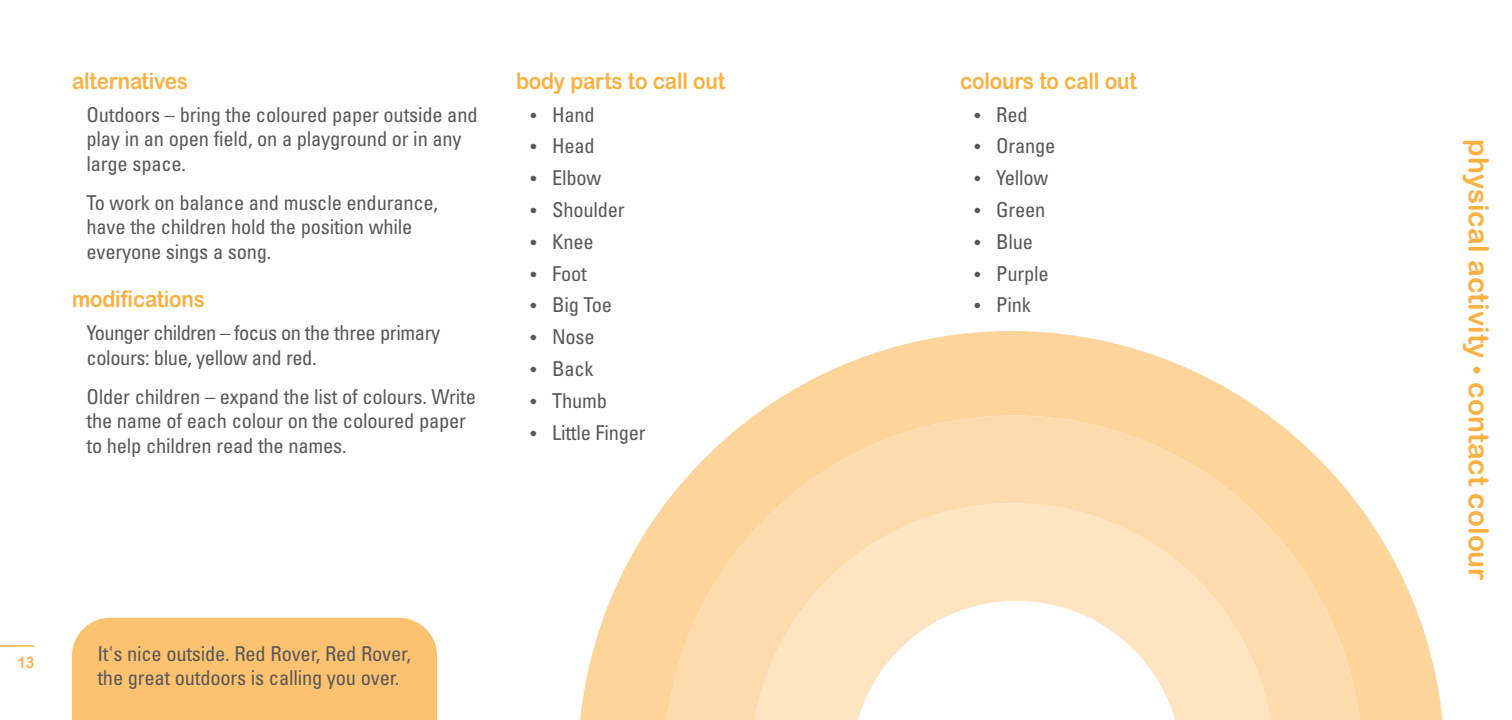
<style>
.page{position:relative;width:1512px;height:720px;background:#fff}
.page>*{position:absolute;margin:0;border:0;box-sizing:border-box;transform-origin:0 0}
.t1{font:28px "Arial Rounded MT Bold";color:#fbb03f}
.t2{font:23px "Arial Rounded MT Bold";letter-spacing:-.01em;color:#fbb03f;scale:.9 1}
.t3{font:condensed 20.4px/24.6px "Univers";letter-spacing:-.01em;color:#57585a}
.t4{font:16px/18.4px "Arial Rounded MT Bold";color:#fbb03f;text-align:right;scale:.9 1}
.s1{font-size:18px}
.s2{font-size:23px}
</style>
<div class="page">
<svg style="left:580px;top:331px;width:863px;height:389px"></svg>
<svg style="left:665px;top:415px;width:697px;height:305px;background:#fddaab"></svg>
<svg style="left:752px;top:503px;width:522px;height:217px;fill:#fee4c0"></svg>
<div style="left:72px;top:618px;width:365px;height:102px;background:#fdc26f"></div>
<p class="t2" style="left:72px;top:67px;width:130px">alternatives</p>
<p class="t3" style="left:87px;top:104px;width:393px">Outdoors – bring the coloured paper outside and play in an open field, on a playground or in any large space.</p>
<p class="t3" style="left:87px;top:192px;width:353px">To work on balance and muscle endurance, have the children hold the position while everyone sings a song.</p>
<p class="t2" style="left:72px;top:286px;width:149px">modifications</p>
<p class="t3" style="left:87px;top:322px;width:355px">Younger children – focus on the three primary colours: blue, yellow and red.</p>
<p class="t3" style="left:87px;top:386px;width:391px">Older children – expand the list of colours. Write the name of each colour on the coloured paper to help children read the names.</p>
<p class="t2" style="left:516px;top:67px;width:234px">body parts to call out</p>
<p class="t3" style="left:531px;top:104px;width:66px"><span class="s1">•</span> Hand</p>
<p class="t3" style="left:531px;top:136px;width:66px"><span class="s1">•</span> Head</p>
<p class="t3" style="left:531px;top:167px;width:72px"><span class="s1">•</span> Elbow</p>
<p class="t3" style="left:531px;top:199px;width:96px"><span class="s1">•</span> Shoulder</p>
<p class="t3" style="left:531px;top:231px;width:65px"><span class="s1">•</span> Knee</p>
<p class="t3" style="left:531px;top:263px;width:58px"><span class="s1">•</span> Foot</p>
<p class="t3" style="left:531px;top:295px;width:83px"><span class="s1">•</span> Big Toe</p>
<p class="t3" style="left:531px;top:326px;width:66px"><span class="s1">•</span> Nose</p>
<p class="t3" style="left:531px;top:358px;width:65px"><span class="s1">•</span> Back</p>
<p class="t3" style="left:531px;top:390px;width:78px"><span class="s1">•</span> Thumb</p>
<p class="t3" style="left:531px;top:422px;width:117px"><span class="s1">•</span> Little Finger</p>
<p class="t4" style="left:-1px;top:635px;width:41px">–––––<br>13</p>
<p class="t3" style="left:97px;top:643px;width:315px">It's nice outside. Red Rover, Red Rover, the great outdoors is calling you over.</p>
<p class="t2" style="left:960px;top:67px;width:198px">colours to call out</p>
<p class="t3" style="left:975px;top:104px;width:55px"><span class="s1">•</span> Red</p>
<p class="t3" style="left:975px;top:136px;width:82px"><span class="s1">•</span> Orange</p>
<p class="t3" style="left:975px;top:167px;width:75px"><span class="s1">•</span> Yellow</p>
<p class="t3" style="left:975px;top:199px;width:72px"><span class="s1">•</span> Green</p>
<p class="t3" style="left:975px;top:231px;width:60px"><span class="s1">•</span> Blue</p>
<p class="t3" style="left:975px;top:263px;width:76px"><span class="s1">•</span> Purple</p>
<p class="t3" style="left:975px;top:295px;width:58px"><span class="s1">•</span> Pink</p>
<h1 class="t1" style="left:1495px;top:139px;width:443px;rotate:90deg">physical activity <span class="s2">•</span> contact colour</h1>
</div>
